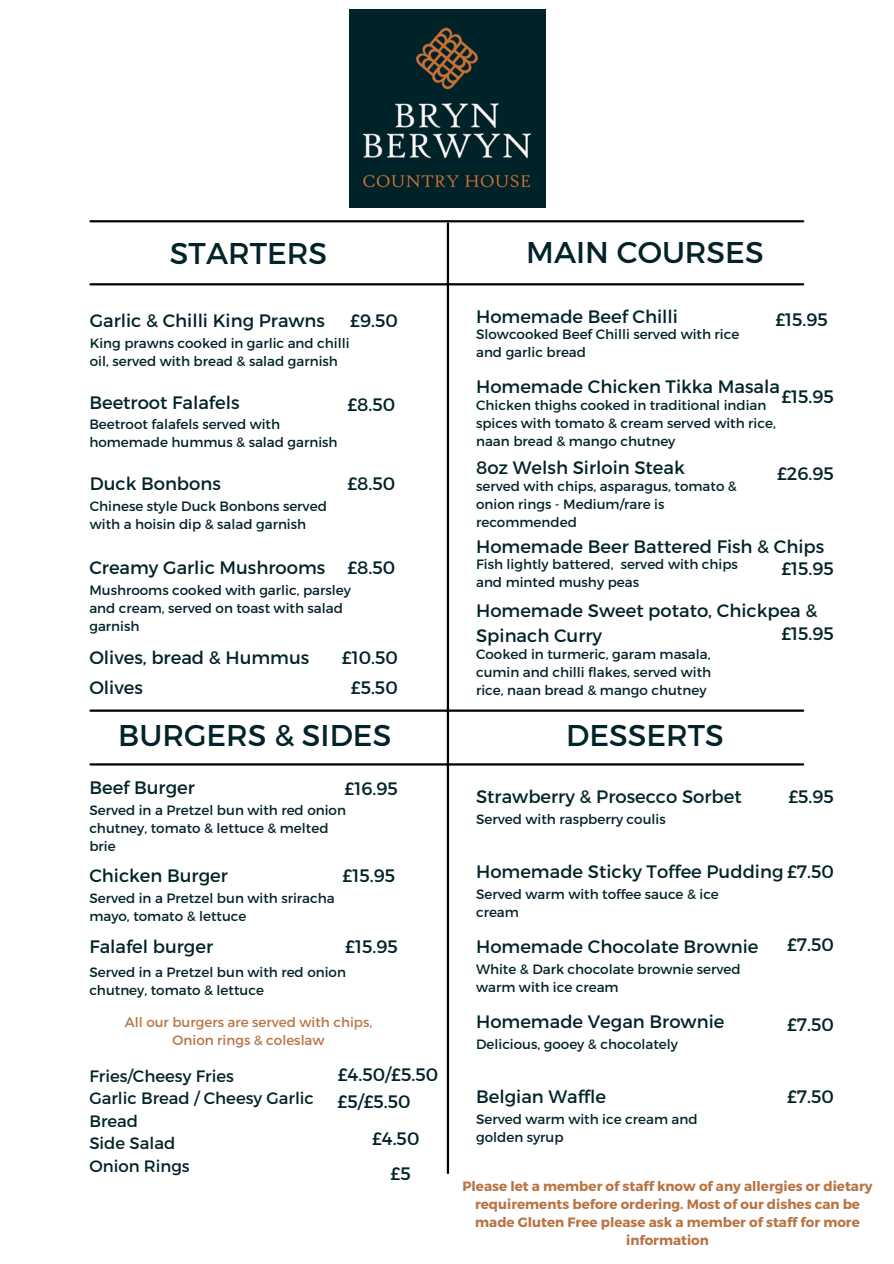
<style>
.page{position:relative;width:894px;height:1264px;background:#fff}
.page>*{position:absolute;margin:0;border:0;box-sizing:border-box;transform-origin:0 0}
.t1{font:30px "Montserrat";color:#022329}
.t2{font:18px/24.8px "Montserrat";color:#022329}
.t3{font:16.5px/22.5px "Montserrat";color:#022329}
.t4{font:13.5px/18px "Montserrat";color:#022329}
.t5{font:700 13.5px/18px "Montserrat";color:#b97444;text-align:center}
.t6{font:13.5px/18px "Montserrat";color:#b97444;text-align:center}
</style>
<div class="page">
<hr style="left:90px;top:220px;width:712px;height:2px;background:#000">
<hr style="left:90px;top:283px;width:712px;height:2px;background:#000">
<hr style="left:90px;top:763px;width:712px;height:2px;background:#000">
<hr style="left:90px;top:709px;width:712px;height:2px;background:#000">
<hr style="left:446px;top:223px;width:3px;height:949px;background:#000">
<img style="left:349px;top:10px;width:196px;height:198px">
<p class="t1" style="left:170px;top:233px;width:159px">STARTERS</p>
<h1 class="t2" style="left:90px;top:307px;width:237px">Garlic &amp; Chilli King Prawns</h1>
<p class="t4" style="left:90px;top:333px;width:261px">King prawns cooked in garlic and chilli oil, served with bread &amp; salad garnish</p>
<h2 class="t2" style="left:350px;top:307px;width:49px">£9.50</h2>
<h2 class="t2" style="left:89px;top:389px;width:152px">Beetroot Falafels</h2>
<h2 class="t4" style="left:89px;top:415px;width:250px">Beetroot falafels served with homemade hummus &amp; salad garnish</h2>
<h2 class="t2" style="left:90px;top:471px;width:132px">Duck Bonbons</h2>
<p class="t4" style="left:90px;top:496px;width:238px">Chinese style Duck Bonbons served with a hoisin dip &amp; salad garnish</p>
<p class="t2" style="left:347px;top:391px;width:49px">£8.50</p>
<p class="t2" style="left:347px;top:471px;width:49px">£8.50</p>
<h2 class="t2" style="left:89px;top:554px;width:237px">Creamy Garlic Mushrooms</h2>
<h2 class="t4" style="left:89px;top:580px;width:263px">Mushrooms cooked with garlic, parsley and cream, served on toast with salad garnish</h2>
<h2 class="t2" style="left:347px;top:554px;width:49px">£8.50</h2>
<h2 class="t2" style="left:89px;top:644px;width:221px">Olives, bread &amp; Hummus</h2>
<p class="t2" style="left:342px;top:644px;width:57px">£10.50</p>
<h2 class="t2" style="left:89px;top:674px;width:55px">Olives</h2>
<h2 class="t2" style="left:351px;top:674px;width:48px">£5.50</h2>
<p class="t1" style="left:118px;top:715px;width:274px">BURGERS &amp; SIDES</p>
<h2 class="t2" style="left:89px;top:774px;width:107px">Beef Burger</h2>
<h2 class="t4" style="left:89px;top:800px;width:258px">Served in a Pretzel bun with red onion chutney, tomato &amp; lettuce &amp; melted brie</h2>
<h2 class="t2" style="left:344px;top:775px;width:55px">£16.95</h2>
<h2 class="t2" style="left:89px;top:862px;width:140px">Chicken Burger</h2>
<h2 class="t4" style="left:89px;top:888px;width:247px">Served in a Pretzel bun with sriracha mayo, tomato &amp; lettuce</h2>
<p class="t2" style="left:342px;top:862px;width:54px">£15.95</p>
<h2 class="t2" style="left:89px;top:932px;width:125px">Falafel burger</h2>
<h2 class="t4" style="left:89px;top:962px;width:258px">Served in a Pretzel bun with red onion chutney, tomato &amp; lettuce</h2>
<h2 class="t2" style="left:345px;top:932px;width:54px">£15.95</h2>
<h2 class="t6" style="left:125px;top:1012px;width:249px">All our burgers are served with chips,<br>Onion rings &amp; coleslaw</h2>
<h2 class="t3" style="left:89px;top:1063px;width:226px">Fries/Cheesy Fries<br>Garlic Bread / Cheesy Garlic<br>Bread<br>Side Salad<br>Onion Rings</h2>
<h2 class="t2" style="left:338px;top:1061px;width:102px">£4.50/£5.50</h2>
<p class="t2" style="left:337px;top:1088px;width:75px">£5/£5.50</p>
<p class="t2" style="left:372px;top:1124px;width:49px">£4.50</p>
<h2 class="t2" style="left:390px;top:1159px;width:22px">£5</h2>
<p class="t1" style="left:526px;top:233px;width:239px">MAIN COURSES</p>
<p class="t2" style="left:476px;top:303px;width:203px">Homemade Beef Chilli</p>
<p class="t4" style="left:476px;top:324px;width:265px">Slowcooked Beef Chilli served with rice and garlic bread</p>
<h2 class="t2" style="left:775px;top:306px;width:54px">£15.95</h2>
<h2 class="t2" style="left:476px;top:373px;width:305px">Homemade Chicken Tikka Masala</h2>
<h2 class="t4" style="left:476px;top:395px;width:301px">Chicken thighs cooked in traditional indian spices with tomato &amp; cream served with rice, naan bread &amp; mango chutney</h2>
<h2 class="t2" style="left:781px;top:384px;width:54px">£15.95</h2>
<h2 class="t2" style="left:476px;top:454px;width:210px">8oz Welsh Sirloin Steak</h2>
<p class="t4" style="left:476px;top:477px;width:262px">served with chips, asparagus, tomato &amp; onion rings - Medium/rare is recommended</p>
<p class="t2" style="left:776px;top:460px;width:58px">£26.95</p>
<h2 class="t2" style="left:476px;top:533px;width:349px">Homemade Beer Battered Fish &amp; Chips</h2>
<p class="t4" style="left:476px;top:554px;width:263px">Fish lightly battered, served with chips and minted mushy peas</p>
<p class="t2" style="left:781px;top:555px;width:54px">£15.95</p>
<p class="t2" style="left:476px;top:597px;width:343px">Homemade Sweet potato, Chickpea &amp;<br>Spinach Curry</p>
<p class="t4" style="left:476px;top:644px;width:237px;text-align:justify">Cooked in turmeric, garam masala, cumin and chilli flakes, served with rice, naan bread &amp; mango chutney</p>
<h1 class="t2" style="left:781px;top:620px;width:54px">£15.95</h1>
<h2 class="t1" style="left:566px;top:715px;width:159px">DESSERTS</h2>
<h2 class="t2" style="left:476px;top:783px;width:267px">Strawberry &amp; Prosecco Sorbet</h2>
<h2 class="t4" style="left:476px;top:809px;width:191px">Served with raspberry coulis</h2>
<h2 class="t2" style="left:788px;top:783px;width:47px">£5.95</h2>
<h2 class="t2" style="left:476px;top:858px;width:359px">Homemade Sticky Toffee Pudding £7.50</h2>
<p class="t4" style="left:476px;top:884px;width:244px">Served warm with toffee sauce &amp; ice cream</p>
<h2 class="t2" style="left:476px;top:933px;width:284px">Homemade Chocolate Brownie</h2>
<p class="t4" style="left:476px;top:959px;width:266px">White &amp; Dark chocolate brownie served warm with ice cream</p>
<h2 class="t2" style="left:476px;top:1008px;width:250px">Homemade Vegan Brownie</h2>
<h2 class="t4" style="left:476px;top:1034px;width:203px">Delicious, gooey &amp; chocolately</h2>
<h2 class="t2" style="left:786px;top:931px;width:48px">£7.50</h2>
<h2 class="t2" style="left:786px;top:1011px;width:48px">£7.50</h2>
<h1 class="t2" style="left:476px;top:1083px;width:131px">Belgian Waffle</h1>
<p class="t2" style="left:786px;top:1082px;width:48px">£7.50</p>
<h2 class="t4" style="left:476px;top:1109px;width:223px">Served warm with ice cream and golden syrup</h2>
<p class="t5" style="left:462px;top:1176px;width:411px">Please let a member of staff know of any allergies or dietary requirements before ordering. Most of our dishes can be made Gluten Free please ask a member of staff for more information</p>
</div>
